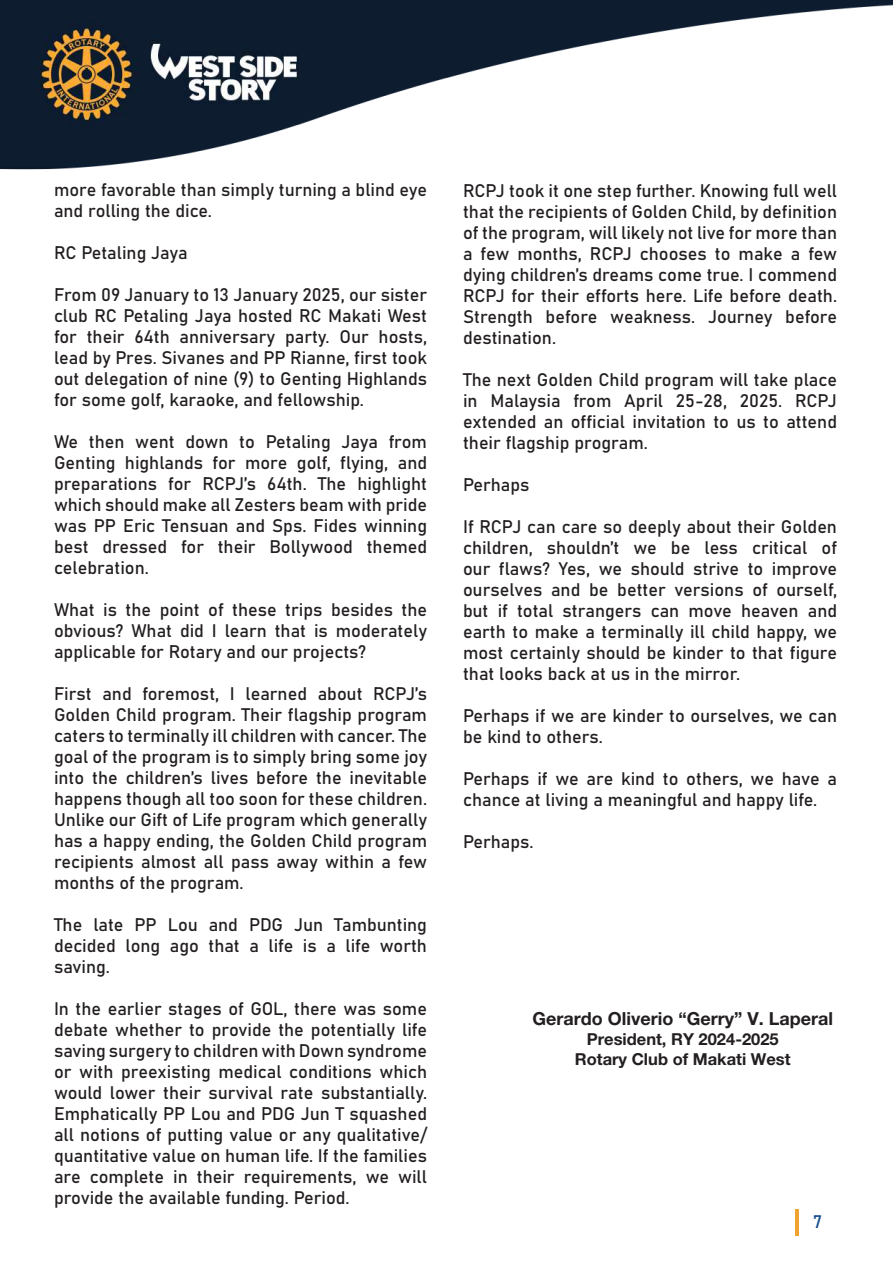
<style>
.page{position:relative;width:893px;height:1263px;background:#fff}
.page>*{position:absolute;margin:0;border:0;box-sizing:border-box;transform-origin:0 0}
.t1{font:18px/21px "Bahnschrift";color:#231f20;text-align:justify}
.t2{font:700 18px "Helvetica Neue LT Pro";color:#231f20}
.t3{font:18px "Bahnschrift";color:#164d8f}
.t4{font:700 16.5px/19.8px "Helvetica Neue LT Pro";color:#231f20;text-align:center}
</style>
<div class="page">
<hr style="left:795px;top:1209px;width:3px;height:26px;background:#f1a332">
<img style="left:0;top:0;width:893px;height:170px">
<p class="t1" style="left:54px;top:178px;width:375px">more favorable than simply turning a blind eye and rolling the dice.</p>
<p class="t1" style="left:54px;top:241px;width:135px">RC Petaling Jaya</p>
<p class="t1" style="left:54px;top:283px;width:375px">From 09 January to 13 January 2025, our sister club RC Petaling Jaya hosted RC Makati West for their 64th anniversary party. Our hosts, lead by Pres. Sivanes and PP Rianne, first took out delegation of nine (9) to Genting Highlands for some golf, karaoke, and fellowship.</p>
<p class="t1" style="left:54px;top:430px;width:375px">We then went down to Petaling Jaya from Genting highlands for more golf, flying, and preparations for RCPJ’s 64th. The highlight which should make all Zesters beam with pride was PP Eric Tensuan and Sps. Fides winning best dressed for their Bollywood themed celebration.</p>
<p class="t1" style="left:54px;top:598px;width:375px">What is the point of these trips besides the obvious? What did I learn that is moderately applicable for Rotary and our projects?</p>
<p class="t1" style="left:54px;top:682px;width:375px">First and foremost, I learned about RCPJ’s Golden Child program. Their flagship program caters to terminally ill children with cancer. The goal of the program is to simply bring some joy into the children’s lives before the inevitable happens though all too soon for these children.<br>Unlike our Gift of Life program which generally has a happy ending, the Golden Child program recipients almost all pass away within a few months of the program.</p>
<p class="t1" style="left:54px;top:913px;width:375px">The late PP Lou and PDG Jun Tambunting decided long ago that a life is a life worth saving.</p>
<p class="t1" style="left:54px;top:997px;width:375px">In the earlier stages of GOL, there was some debate whether to provide the potentially life saving surgery to children with Down syndrome or with preexisting medical conditions which would lower their survival rate substantially.<br>Emphatically PP Lou and PDG Jun T squashed all notions of putting value or any qualitative/ quantitative value on human life. If the families are complete in their requirements, we will provide the available funding. Period.</p>
<p class="t2" style="left:532px;top:1008px;width:302px">Gerardo Oliverio “Gerry” V. Laperal</p>
<p class="t1" style="left:463px;top:179px;width:376px">RCPJ took it one step further. Knowing full well that the recipients of Golden Child, by definition of the program, will likely not live for more than a few months, RCPJ chooses to make a few dying children’s dreams come true. I commend RCPJ for their efforts here. Life before death.<br>Strength before weakness. Journey before destination.</p>
<p class="t1" style="left:463px;top:368px;width:375px">The next Golden Child program will take place in Malaysia from April 25-28, 2025. RCPJ extended an official invitation to us to attend their flagship program.</p>
<p class="t1" style="left:463px;top:473px;width:68px">Perhaps</p>
<p class="t1" style="left:463px;top:515px;width:376px">If RCPJ can care so deeply about their Golden children, shouldn’t we be less critical of our flaws? Yes, we should strive to improve ourselves and be better versions of ourself, but if total strangers can move heaven and earth to make a terminally ill child happy, we most certainly should be kinder to that figure that looks back at us in the mirror.</p>
<p class="t1" style="left:463px;top:704px;width:375px">Perhaps if we are kinder to ourselves, we can be kind to others.</p>
<p class="t1" style="left:463px;top:767px;width:375px">Perhaps if we are kind to others, we have a chance at living a meaningful and happy life.</p>
<p class="t1" style="left:463px;top:830px;width:72px">Perhaps.</p>
<p class="t4" style="left:575px;top:1029px;width:217px">President, RY 2024-2025<br>Rotary Club of Makati West</p>
<p class="t3" style="left:813px;top:1208px;width:11px">7</p>
</div>
